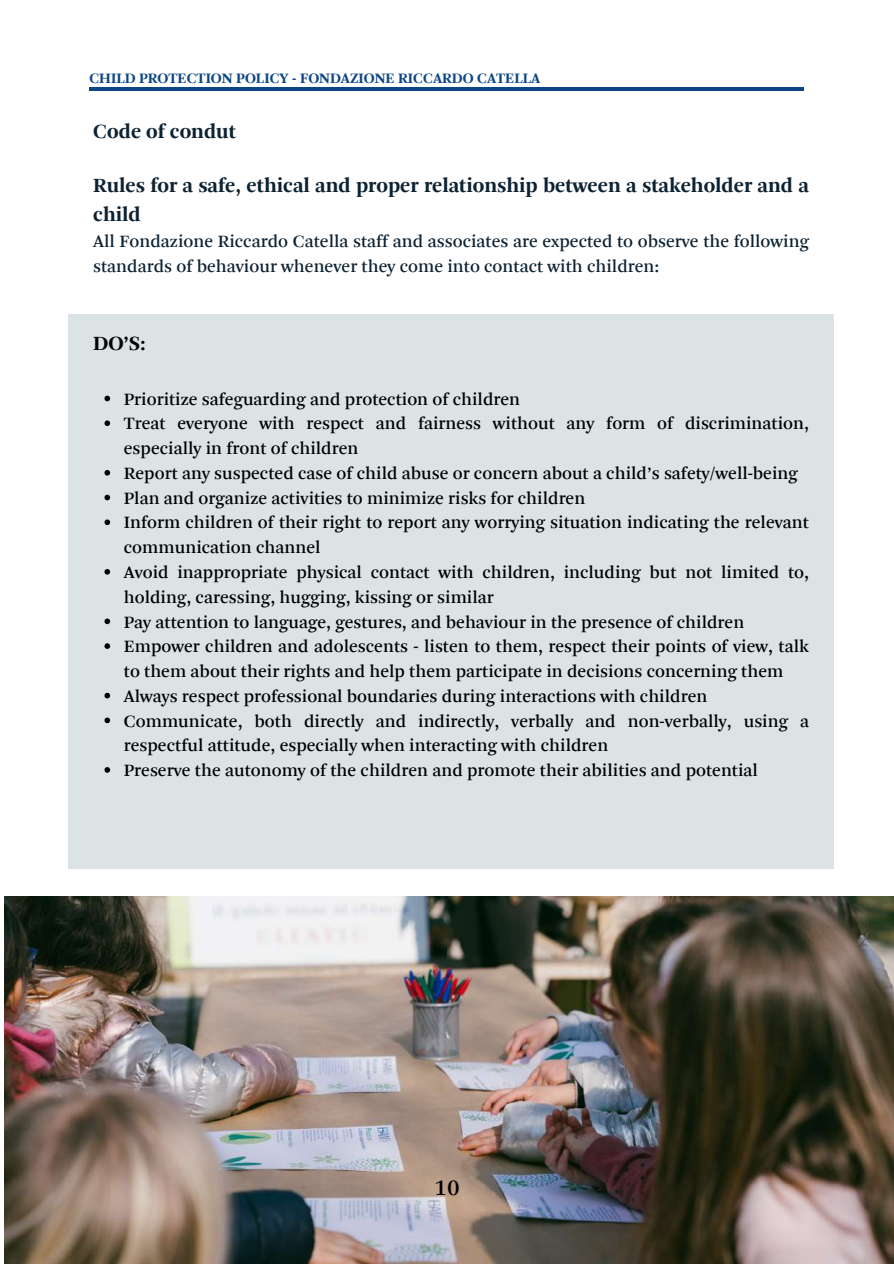
<style>
.page{position:relative;width:894px;height:1264px;background:#fff}
.page>*{position:absolute;margin:0;border:0;box-sizing:border-box;transform-origin:0 0}
.t1{font:24px "Copyright TYPE BY";color:#000}
.t2{font:21px/29.2px "Copyright TYPE BY";color:#0c2232}
.t3{font:21px "Copyright TYPE BY";color:#000}
.t4{font:18px/24.8px "Copyright TYPE BY";color:#000}
.t5{font:18px/24.8px "Copyright TYPE BY";color:#0c2232}
.t6{font:15px "Copyright TYPE BY";color:#0c4584}
</style>
<div class="page">
<div style="left:68px;top:313px;width:765px;height:555px;background:#dbe3e4"></div>
<svg style="left:104px;top:395px;width:6px;height:6px"></svg>
<svg style="left:104px;top:420px;width:6px;height:6px"></svg>
<svg style="left:104px;top:470px;width:6px;height:5px"></svg>
<svg style="left:104px;top:494px;width:6px;height:6px"></svg>
<svg style="left:104px;top:519px;width:6px;height:6px"></svg>
<svg style="left:104px;top:569px;width:6px;height:5px"></svg>
<svg style="left:104px;top:618px;width:6px;height:6px"></svg>
<svg style="left:104px;top:643px;width:6px;height:6px"></svg>
<svg style="left:104px;top:692px;width:6px;height:6px"></svg>
<svg style="left:104px;top:717px;width:6px;height:6px"></svg>
<svg style="left:104px;top:767px;width:6px;height:5px"></svg>
<img style="left:4px;top:896px;width:889px;height:367px">
<hr style="left:89px;top:88px;width:715px;height:3px;background:#0c4584">
<p class="t6" style="left:89px;top:69px;width:452px">CHILD PROTECTION POLICY - FONDAZIONE RICCARDO CATELLA</p>
<p class="t2" style="left:93px;top:117px;width:144px">Code of condut</p>
<p class="t2" style="left:93px;top:171px;width:717px">Rules for a safe, ethical and proper relationship between a stakeholder and a child</p>
<p class="t5" style="left:93px;top:229px;width:717px">All Fondazione Riccardo Catella staff and associates are expected to observe the following standards of behaviour whenever they come into contact with children:</p>
<p class="t3" style="left:93px;top:329px;width:54px">DO’S:</p>
<p class="t4" style="left:124px;top:387px;width:686px">Prioritize safeguarding and protection of children<br>Treat everyone with respect and fairness without any form of discrimination, especially in front of children<br>Report any suspected case of child abuse or concern about a child’s safety/well-being Plan and organize activities to minimize risks for children<br>Inform children of their right to report any worrying situation indicating the relevant communication channel<br>Avoid inappropriate physical contact with children, including but not limited to, holding, caressing, hugging, kissing or similar<br>Pay attention to language, gestures, and behaviour in the presence of children Empower children and adolescents - listen to them, respect their points of view, talk to them about their rights and help them participate in decisions concerning them Always respect professional boundaries during interactions with children Communicate, both directly and indirectly, verbally and non-verbally, using a respectful attitude, especially when interacting with children<br>Preserve the autonomy of the children and promote their abilities and potential</p>
<h1 class="t1" style="left:434px;top:1172px;width:27px">10</h1>
</div>
